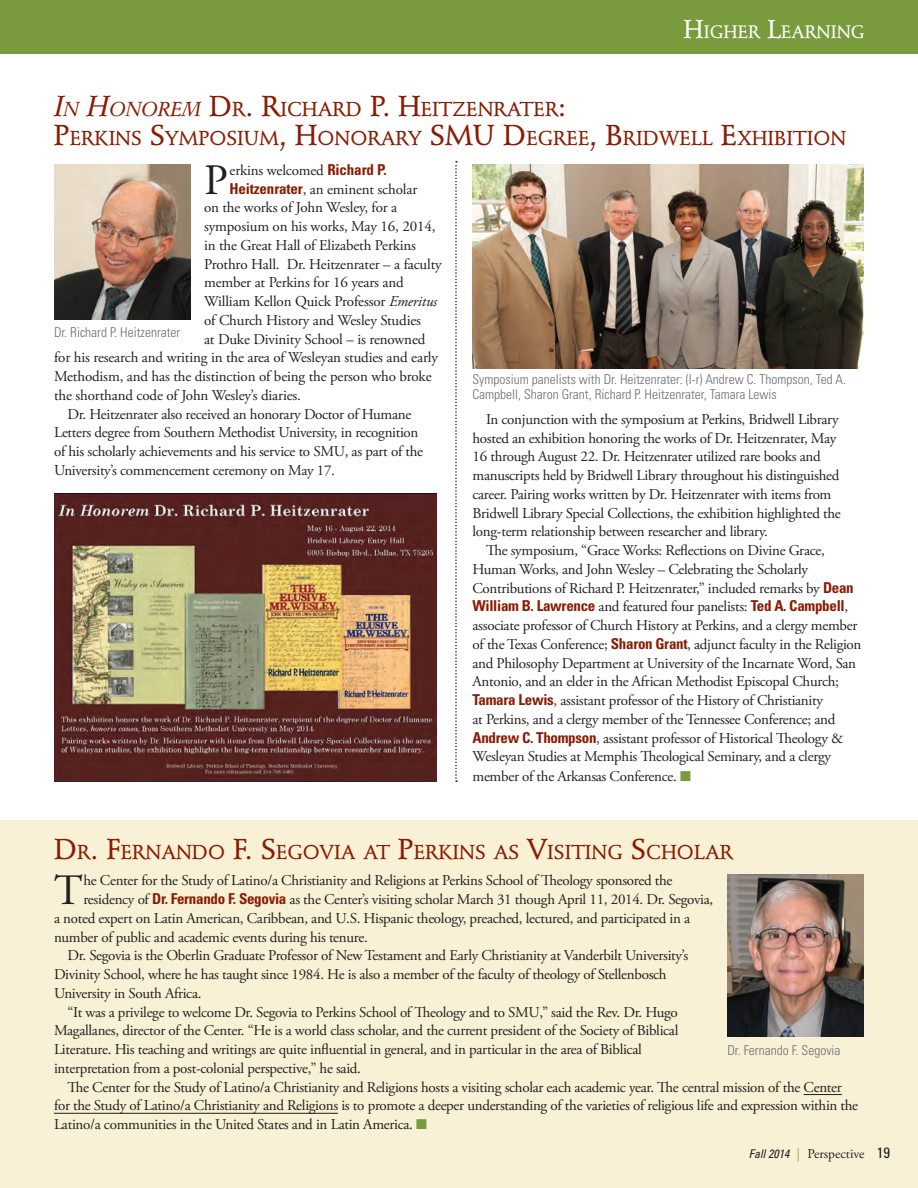
<style>
.page{position:relative;width:918px;height:1188px;background:#fff}
.page>*{position:absolute;margin:0;border:0;box-sizing:border-box;transform-origin:0 0}
.t1{font:43.35px "Adobe Garamond Pro";color:#231f20}
.t2{font:500 19.95px/28.5px "Stempel Schneidler";color:#891c02}
.t3{font:500 17.85px "Stempel Schneidler";color:#fff}
.t4{font:15px/18.8px "Adobe Garamond Pro";letter-spacing:-.02em;color:#231f20}
.t5{font:700 condensed 15px "Univers LT Std";letter-spacing:-.02em;color:#891c02}
.t6{font:300 condensed 13.5px/15px "Univers LT Std";color:#6c6d70}
.t7{font:13.5px "Adobe Garamond Pro";color:#231f20}
.s1{font-size:25.5px}
.s2{font-family:"Stempel Schneidler Med";font-weight:400;font-style:italic;font-size:28.5px}
.s3{font-family:"Stempel Schneidler Med";font-weight:400;font-style:italic}
.s4{font-size:28.5px}
.s5{font-family:"Univers LT Std";font-weight:700;font-stretch:condensed;color:#891c02}
.s6{font-style:italic}
.s7{font-family:"Adobe Garamond Pro";font-weight:400;font-stretch:normal;color:#231f20}
.s8{color:#799b3d}
.s9{font-family:"Univers LT Std";font-style:italic;font-stretch:condensed;font-size:12px}
.s10{font-family:"Univers LT Std";font-weight:300;font-stretch:condensed;color:#799b3d}
.s11{font-family:"Univers LT Std";font-stretch:condensed;font-size:15px}
</style>
<div class="page">
<div style="left:0;top:821px;width:918px;height:367px;background:#f8f1d5"></div>
<div style="left:0;top:0;width:918px;height:54px;background:#799b3d"></div>
<hr style="left:804px;top:1094px;width:38px;height:1px;background:#231f20">
<hr style="left:54px;top:1113px;width:284px;height:1px;background:#231f20">
<img style="left:54px;top:164px;width:137px;height:156px">
<img style="left:727px;top:874px;width:137px;height:162px">
<svg style="left:455px;top:161px;width:2px;height:621px"></svg>
<img style="left:472px;top:164px;width:392px;height:204px">
<img style="left:54px;top:493px;width:383px;height:289px">
<p class="t3" style="left:683px;top:21px;width:183px"><span class="s1">H</span>IGHER <span class="s1">L</span>EARNING</p>
<h2 class="t2" style="left:54px;top:95px;width:794px"><span class="s2">I</span><span class="s3">N</span> <span class="s2">H</span><span class="s3">ONOREM</span> <span class="s4">D</span>R<span class="s4">. R</span>ICHARD <span class="s4">P. H</span>EITZENRATER<span class="s4">:<br>P</span>ERKINS <span class="s4">S</span>YMPOSIUM<span class="s4">, H</span>ONORARY <span class="s4">SMU D</span>EGREE<span class="s4">, B</span>RIDWELL <span class="s4">E</span>XHIBITION</h2>
<h1 class="t1" style="left:204px;top:154px;width:25px">P</h1>
<p class="t4" style="left:230px;top:161px;width:159px">erkins welcomed <span class="s5">Richard P.</span></p>
<p class="t4" style="left:230px;top:180px;width:189px"><span class="s5">Heitzenrater</span>, an eminent scholar</p>
<p class="t4" style="left:204px;top:199px;width:195px">on the works of John Wesley, for a</p>
<p class="t4" style="left:204px;top:218px;width:233px">symposium on his works, May 16, 2014,</p>
<p class="t4" style="left:204px;top:236px;width:214px">in the Great Hall of Elizabeth Perkins</p>
<p class="t4" style="left:204px;top:255px;width:239px">Prothro Hall. Dr. Heitzenrater – a faculty</p>
<p class="t4" style="left:204px;top:274px;width:201px">member at Perkins for 16 years and</p>
<p class="t4" style="left:204px;top:293px;width:235px">William Kellon Quick Professor <span class="s6">Emeritus</span></p>
<p class="t4" style="left:204px;top:311px;width:218px">of Church History and Wesley Studies</p>
<p class="t4" style="left:204px;top:330px;width:223px">at Duke Divinity School – is renowned</p>
<p class="t4" style="left:54px;top:349px;width:385px">for his research and writing in the area of Wesleyan studies and early</p>
<p class="t4" style="left:54px;top:368px;width:379px">Methodism, and has the distinction of being the person who broke</p>
<p class="t4" style="left:54px;top:386px;width:248px">the shorthand code of John Wesley’s diaries.</p>
<p class="t4" style="left:68px;top:405px;width:345px">Dr. Heitzenrater also received an honorary Doctor of Humane</p>
<p class="t4" style="left:54px;top:424px;width:366px">Letters degree from Southern Methodist University, in recognition</p>
<p class="t4" style="left:54px;top:443px;width:371px">of his scholarly achievements and his service to SMU, as part of the</p>
<p class="t4" style="left:54px;top:461px;width:283px">University’s commencement ceremony on May 17.</p>
<p class="t6" style="left:54px;top:325px;width:128px">Dr. Richard P. Heitzenrater</p>
<p class="t6" style="left:472px;top:372px;width:375px">Symposium panelists with Dr. Heitzenrater: (l-r) Andrew C. Thompson, Ted A.<br>Campbell, Sharon Grant, Richard P. Heitzenrater, Tamara Lewis</p>
<p class="t4" style="left:473px;top:410px;width:370px;text-indent:14px">In conjunction with the symposium at Perkins, Bridwell Library hosted an exhibition honoring the works of Dr. Heitzenrater, May 16 through August 22. Dr. Heitzenrater utilized rare books and manuscripts held by Bridwell Library throughout his distinguished career. Pairing works written by Dr. Heitzenrater with items from Bridwell Library Special Collections, the exhibition highlighted the long-term relationship between researcher and library.</p>
<p class="t4" style="left:473px;top:542px;width:383px;text-indent:14px">The symposium, “Grace Works: Reflections on Divine Grace,<br>Human Works, and John Wesley – Celebrating the Scholarly<br>Contributions of Richard P. Heitzenrater,” included remarks by <span class="s5">Dean</span></p>
<p class="t5" style="left:473px;top:597px;width:377px">William B. Lawrence <span class="s7">and featured four panelists:</span> Ted A. Campbell<span class="s7">,</span></p>
<p class="t4" style="left:473px;top:617px;width:391px">associate professor of Church History at Perkins, and a clergy member of the Texas Conference; <span class="s5">Sharon Grant</span>, adjunct faculty in the Religion and Philosophy Department at University of the Incarnate Word, San Antonio, and an elder in the African Methodist Episcopal Church; <span class="s5">Tamara Lewis</span>, assistant professor of the History of Christianity<br>at Perkins, and a clergy member of the Tennessee Conference; and <span class="s5">Andrew C. Thompson</span>, assistant professor of Historical Theology &amp; Wesleyan Studies at Memphis Theological Seminary, and a clergy member of the Arkansas Conference. <span class="s8">■</span></p>
<h2 class="t2" style="left:54px;top:838px;width:681px"><span class="s4">D</span>R<span class="s4">. F</span>ERNANDO <span class="s4">F. S</span>EGOVIA AT <span class="s4">P</span>ERKINS AS <span class="s4">V</span>ISITING <span class="s4">S</span>CHOLAR</h2>
<h1 class="t1" style="left:54px;top:864px;width:30px">T</h1>
<p class="t4" style="left:83px;top:872px;width:591px">he Center for the Study of Latino/a Christianity and Religions at Perkins School of Theology sponsored the</p>
<p class="t4" style="left:83px;top:890px;width:631px">residency of <span class="s5">Dr. Fernando F. Segovia</span> as the Center’s visiting scholar March 31 though April 11, 2014. Dr. Segovia,</p>
<p class="t4" style="left:54px;top:909px;width:638px">a noted expert on Latin American, Caribbean, and U.S. Hispanic theology, preached, lectured, and participated in a</p>
<p class="t4" style="left:54px;top:928px;width:315px">number of public and academic events during his tenure.</p>
<p class="t4" style="left:68px;top:947px;width:622px">Dr. Segovia is the Oberlin Graduate Professor of New Testament and Early Christianity at Vanderbilt University’s</p>
<p class="t4" style="left:54px;top:965px;width:614px">Divinity School, where he has taught since 1984. He is also a member of the faculty of theology of Stellenbosch</p>
<p class="t4" style="left:54px;top:984px;width:149px">University in South Africa.</p>
<p class="t4" style="left:68px;top:1003px;width:612px">“It was a privilege to welcome Dr. Segovia to Perkins School of Theology and to SMU,” said the Rev. Dr. Hugo</p>
<p class="t4" style="left:54px;top:1022px;width:626px">Magallanes, director of the Center. “He is a world class scholar, and the current president of the Society of Biblical</p>
<p class="t4" style="left:54px;top:1040px;width:589px">Literature. His teaching and writings are quite influential in general, and in particular in the area of Biblical</p>
<p class="t4" style="left:54px;top:1059px;width:309px">interpretation from a post-colonial perspective,” he said.</p>
<p class="t4" style="left:68px;top:1078px;width:776px">The Center for the Study of Latino/a Christianity and Religions hosts a visiting scholar each academic year. The central mission of the Center</p>
<p class="t4" style="left:54px;top:1097px;width:806px">for the Study of Latino/a Christianity and Religions is to promote a deeper understanding of the varieties of religious life and expression within the</p>
<p class="t4" style="left:54px;top:1116px;width:374px">Latino/a communities in the United States and in Latin America. <span class="s8">■</span></p>
<p class="t6" style="left:727px;top:1043px;width:115px">Dr. Fernando F. Segovia</p>
<p class="t7" style="left:749px;top:1146px;width:143px"><span class="s9">Fall 2014</span> <span class="s10">|</span> Perspective <span class="s11">19</span></p>
</div>
